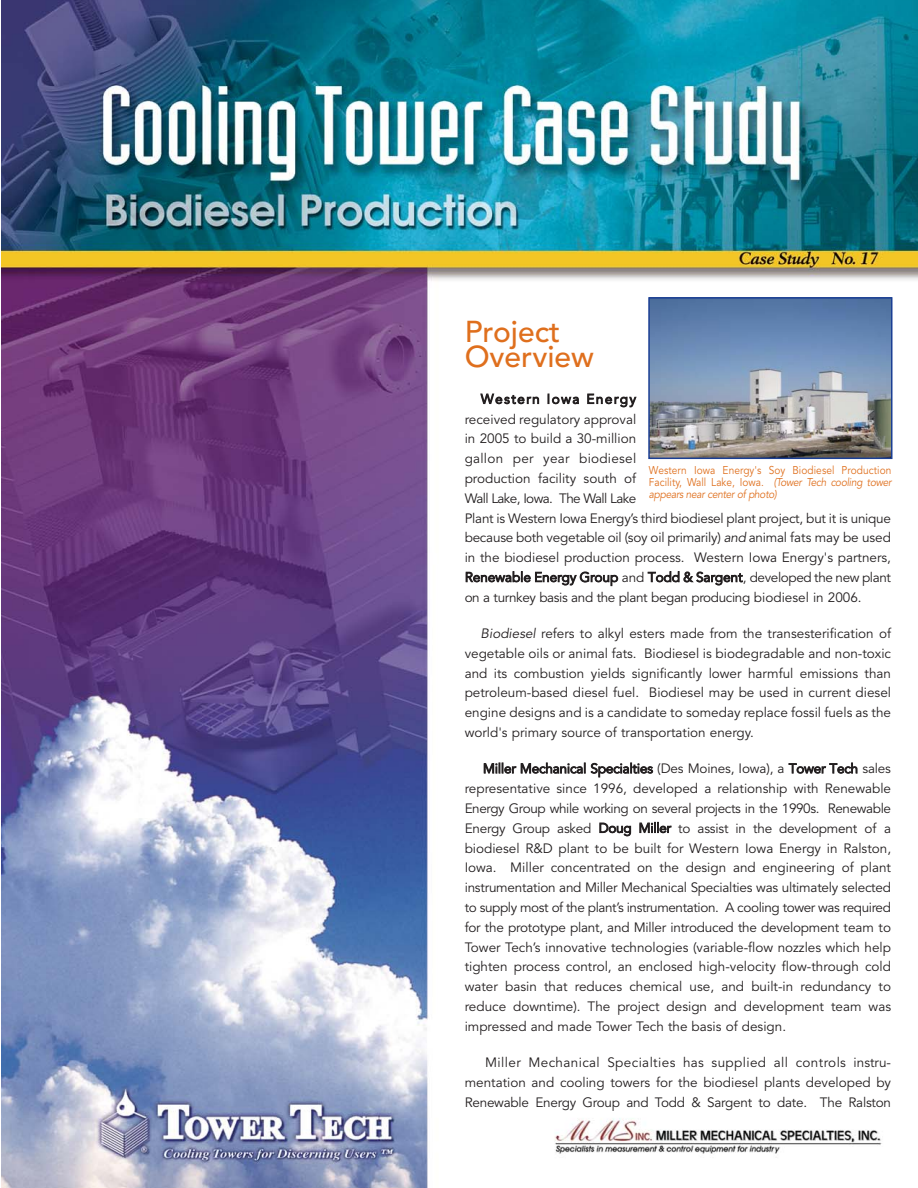
<style>
.page{position:relative;width:918px;height:1188px;background:#fff}
.page>*{position:absolute;margin:0;border:0;box-sizing:border-box;transform-origin:0 0}
.t1{font:500 30px/25.5px "Avenir";color:#df6f1d}
.t2{font:13.5px/19.8px "Avenir";color:#231f20;text-align:justify}
.t3{font:11.25px/12px "Avenir";letter-spacing:.01em;color:#df6f1d;scale:.9 1}
</style>
<div class="page">
<img style="left:1px;top:0;width:917px;height:1188px">
<img style="left:651px;top:300px;width:238px;height:156px">
<div style="left:648px;top:297px;width:244px;height:162px;border:2px solid #1b3f94"></div>
<div style="left:640px;top:464px;width:246px;height:44px;background:#fff"></div>
<h1 class="t1" style="left:465px;top:322px;width:131px">Project<br>Overview</h1>
<p class="t2" style="left:465px;top:391px;width:428px;text-align:left;text-indent:16px">Western Iowa Energy<br>received regulatory approval<br>in 2005 to build a 30-million<br>gallon per year biodiesel<br>production facility south of<br>Wall Lake, Iowa. The Wall Lake<br>Plant is Western Iowa Energy’s third biodiesel plant project, but it is unique because both vegetable oil (soy oil primarily) and animal fats may be used in the biodiesel production process. Western Iowa Energy's partners, Renewable Energy Group and Todd &amp; Sargent, developed the new plant on a turnkey basis and the plant began producing biodiesel in 2006.</p>
<p class="t2" style="left:465px;top:625px;width:428px;text-indent:16px">Biodiesel refers to alkyl esters made from the transesterification of vegetable oils or animal fats. Biodiesel is biodegradable and non-toxic and its combustion yields significantly lower harmful emissions than petroleum-based diesel fuel. Biodiesel may be used in current diesel engine designs and is a candidate to someday replace fossil fuels as the world's primary source of transportation energy.</p>
<p class="t2" style="left:465px;top:760px;width:428px;text-indent:18px">Miller Mechanical Specialties (Des Moines, Iowa), a Tower Tech sales representative since 1996, developed a relationship with Renewable Energy Group while working on several projects in the 1990s. Renewable Energy Group asked Doug Miller to assist in the development of a biodiesel R&amp;D plant to be built for Western Iowa Energy in Ralston, Iowa. Miller concentrated on the design and engineering of plant instrumentation and Miller Mechanical Specialties was ultimately selected to supply most of the plant’s instrumentation. A cooling tower was required for the prototype plant, and Miller introduced the development team to Tower Tech’s innovative technologies (variable-flow nozzles which help tighten process control, an enclosed high-velocity flow-through cold water basin that reduces chemical use, and built-in redundancy to reduce downtime). The project design and development team was impressed and made Tower Tech the basis of design.</p>
<p class="t2" style="left:465px;top:1054px;width:428px;text-indent:21px">Miller Mechanical Specialties has supplied all controls instru&shy;mentation and cooling towers for the biodiesel plants developed by Renewable Energy Group and Todd &amp; Sargent to date. The Ralston</p>
<p class="t3" style="left:649px;top:465px;width:273px">Western Iowa Energy's Soy Biodiesel Production<br>Facility, Wall Lake, Iowa. (Tower Tech cooling tower appears near center of photo)</p>
</div>
